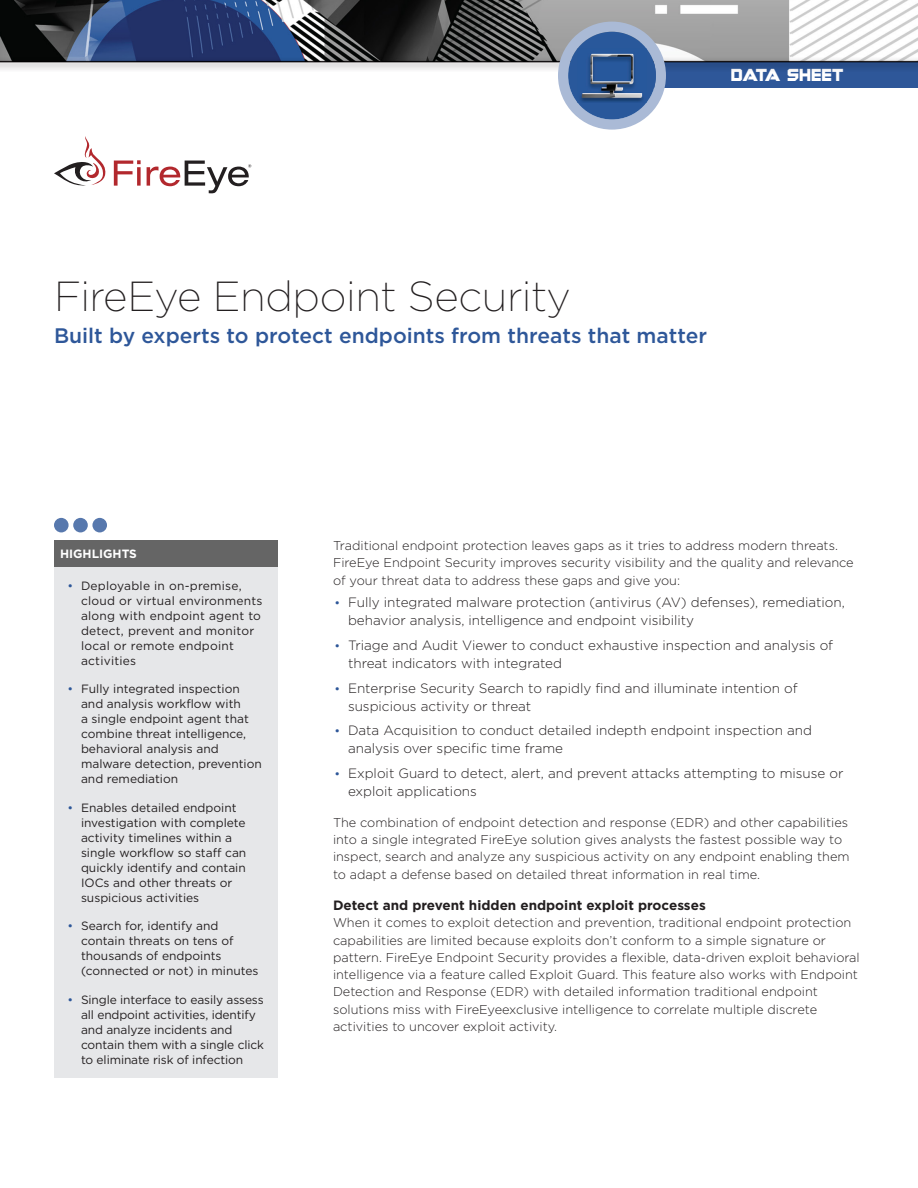
<style>
.page{position:relative;width:918px;height:1188px;background:#fff}
.page>*{position:absolute;margin:0;border:0;box-sizing:border-box;transform-origin:0 0}
.t1{font:200 42px "Gotham";letter-spacing:-.01em;color:#231f20}
.t2{font:500 21px "Gotham";color:#2e5799}
.t3{font:300 13.5px/18px "Gotham";color:#231f20}
.Subhead_L1_9_12{font:700 13.5px "Gotham";color:#231f20}
.Body_text8_5_11_5{font:300 12.75px/17.2px "Gotham";color:#231f20}
.Body_text8_5_11_5_be{font:300 12.75px/17.2px "Gotham";color:#231f20}
.t4{font:12.15px "Guardians";color:#fff}
.t5{font:12px/15px "Gotham";color:#231f20}
.t6{font:12px/15px "Gotham";letter-spacing:.02em;color:#231f20}
.t7{font:700 12px "Gotham";color:#fff}
.s1{color:#2e5799}
.s2{font-weight:400;font-size:12px;color:#2e5799}
</style>
<div class="page">
<div style="left:627px;top:62px;width:291px;height:26px;background:#2e5799"></div>
<img style="left:0;top:0;width:918px;height:57px">
<div style="left:0;top:57px;width:918px;height:16px;background:#231f20;opacity:.75"></div>
<hr style="left:0;top:61px;width:918px;height:1px;background:#231f20">
<svg style="left:114px;top:160px;width:27px;height:26px"></svg>
<svg style="left:54px;top:136px;width:52px;height:50px"></svg>
<svg style="left:147px;top:161px;width:104px;height:32px"></svg>
<div style="left:54px;top:540px;width:224px;height:27px;background:#656565"></div>
<div style="left:54px;top:567px;width:224px;height:510px;background:#e6e7e9"></div>
<div style="left:54px;top:518px;width:15px;height:14px;background:#5778ad;border-radius:50%"></div>
<div style="left:73px;top:518px;width:15px;height:14px;background:#5778ad;border-radius:50%"></div>
<div style="left:92px;top:518px;width:15px;height:14px;background:#5778ad;border-radius:50%"></div>
<svg style="left:558px;top:22px;width:108px;height:108px"></svg>
<div style="left:568px;top:32px;width:88px;height:87px;background:#29589b;border-radius:50%"></div>
<img style="left:577px;top:48px;width:70px;height:55px">
<p class="t4" style="left:732px;top:67px;width:114px">DATA SHEET</p>
<p class="t1" style="left:54px;top:270px;width:518px">FireEye Endpoint Security</p>
<p class="t2" style="left:54px;top:322px;width:655px">Built by experts to protect endpoints from threats that matter</p>
<p class="t7" style="left:60px;top:546px;width:78px">HIGHLIGHTS</p>
<p class="t6" style="left:81px;top:578px;width:183px;text-indent:-14px"><span class="s1">•</span> Deployable in on-premise, cloud or virtual environments along with endpoint agent to detect, prevent and monitor local or remote endpoint activities</p>
<p class="t5" style="left:81px;top:681px;width:182px;text-indent:-14px"><span class="s1">•</span> Fully integrated inspection and analysis workflow with<br>a single endpoint agent that combine threat intelligence, behavioral analysis and malware detection, prevention and remediation</p>
<p class="t5" style="left:81px;top:800px;width:167px;text-indent:-14px"><span class="s1">•</span> Enables detailed endpoint investigation with complete activity timelines within a single workflow so staff can quickly identify and contain<br>IOCs and other threats or suspicious activities</p>
<p class="t5" style="left:81px;top:918px;width:179px;text-indent:-14px"><span class="s1">•</span> Search for, identify and contain threats on tens of thousands of endpoints (connected or not) in minutes</p>
<p class="t5" style="left:81px;top:992px;width:185px;text-indent:-14px"><span class="s1">•</span> Single interface to easily assess all endpoint activities, identify and analyze incidents and contain them with a single click to eliminate risk of infection</p>
<p class="Body_text8_5_11_5_be" style="left:333px;top:537px;width:522px">Traditional endpoint protection leaves gaps as it tries to address modern threats.<br>FireEye Endpoint Security improves security visibility and the quality and relevance of your threat data to address these gaps and give you:</p>
<p class="t3" style="left:348px;top:593px;width:498px;text-indent:-14px"><span class="s2">•</span> Fully integrated malware protection (antivirus (AV) defenses), remediation, behavior analysis, intelligence and endpoint visibility</p>
<p class="t3" style="left:348px;top:636px;width:487px;text-indent:-14px"><span class="s2">•</span> Triage and Audit Viewer to conduct exhaustive inspection and analysis of threat indicators with integrated</p>
<p class="t3" style="left:348px;top:678px;width:451px;text-indent:-14px"><span class="s2">•</span> Enterprise Security Search to rapidly find and illuminate intention of suspicious activity or threat</p>
<p class="t3" style="left:348px;top:721px;width:466px;text-indent:-14px"><span class="s2">•</span> Data Acquisition to conduct detailed indepth endpoint inspection and analysis over specific time frame</p>
<p class="t3" style="left:348px;top:764px;width:497px;text-indent:-14px"><span class="s2">•</span> Exploit Guard to detect, alert, and prevent attacks attempting to misuse or exploit applications</p>
<p class="Body_text8_5_11_5" style="left:333px;top:813px;width:518px">The combination of endpoint detection and response (EDR) and other capabilities into a single integrated FireEye solution gives analysts the fastest possible way to inspect, search and analyze any suspicious activity on any endpoint enabling them to adapt a defense based on detailed threat information in real time.</p>
<p class="Subhead_L1_9_12" style="left:333px;top:896px;width:374px">Detect and prevent hidden endpoint exploit processes</p>
<p class="Body_text8_5_11_5" style="left:333px;top:914px;width:528px">When it comes to exploit detection and prevention, traditional endpoint protection capabilities are limited because exploits don’t conform to a simple signature or pattern. FireEye Endpoint Security provides a flexible, data-driven exploit behavioral intelligence via a feature called Exploit Guard. This feature also works with Endpoint Detection and Response (EDR) with detailed information traditional endpoint solutions miss with FireEyeexclusive intelligence to correlate multiple discrete activities to uncover exploit activity.</p>
</div>
